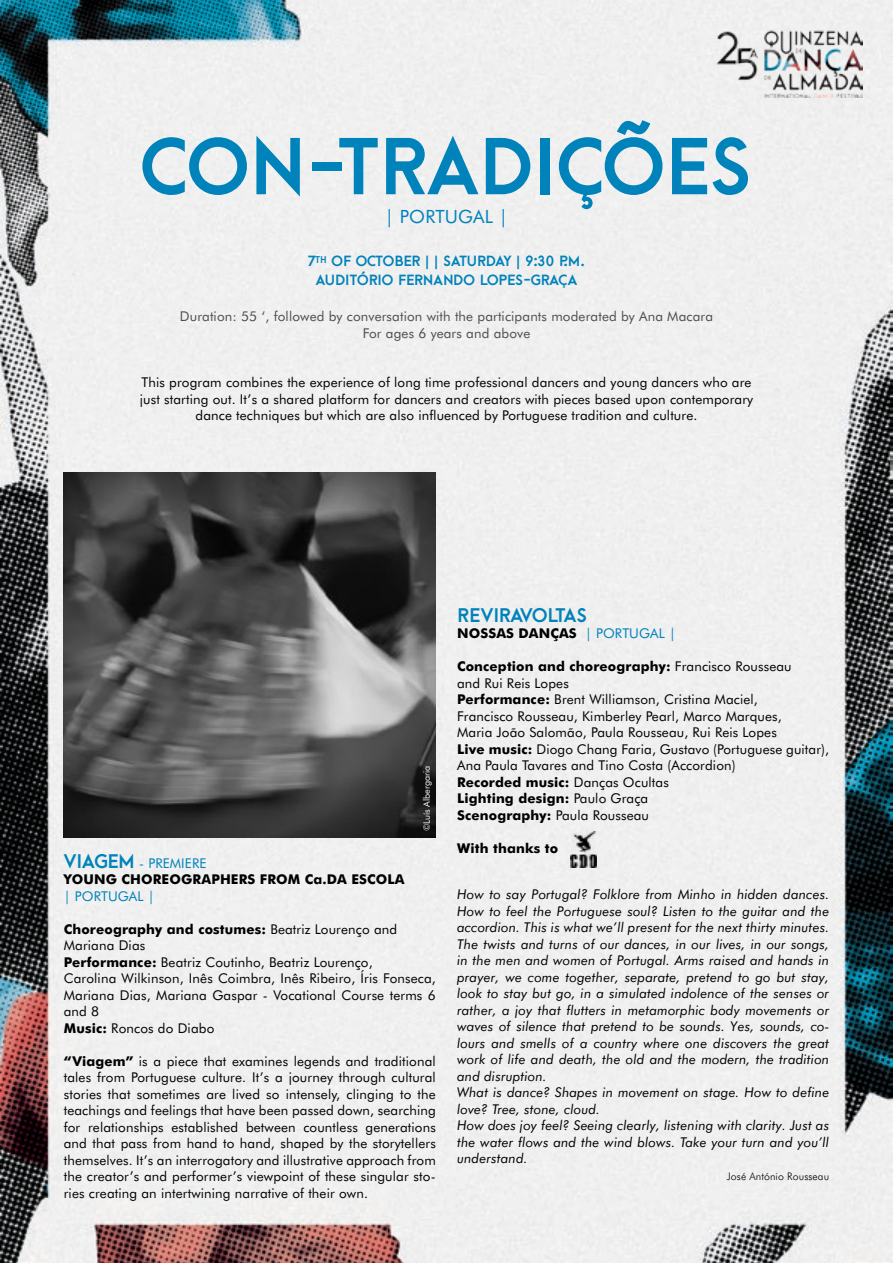
<style>
.page{position:relative;width:893px;height:1263px;background:#fff}
.page>*{position:absolute;margin:0;border:0;box-sizing:border-box;transform-origin:0 0}
.t1{font:800 73.2px "Arca Majora";color:#0082ba}
.t2{font:18.3px "Futura BT";letter-spacing:.01em;color:#0082ba}
.t3{font:800 18px "Arca Majora";color:#0082ba}
.t4{font:13.5px/16.5px "Futura BT";letter-spacing:.01em;color:#000}
.t5{font:italic 13.5px/16.5px "Futura BT";letter-spacing:.01em;color:#000}
.t6{font:13.5px/16.5px "Futura BT";letter-spacing:.01em;color:#4d4d4d;text-align:center}
.t7{font:700 13.5px/16.5px "Futura BT";letter-spacing:.01em;color:#000}
.t8{font:800 13.5px/19.5px "Arca Majora";color:#0082ba;text-align:center}
.t9{font:13.5px "Futura BT";letter-spacing:.01em;color:#0082ba}
.t10{font:300 10.5px "Futura BT";letter-spacing:.01em;color:#000}
.t11{font:9px "Futura BT";letter-spacing:-.005em;color:#fff}
.s1{font-family:"Arca Majora";font-weight:800;font-size:18px;color:#0082ba}
.s2{font-weight:400;color:#0082ba}
.s3{font-weight:700}
</style>
<div class="page">
<img style="left:0;top:0;width:893px;height:1263px">
<img style="left:717px;top:30px;width:146px;height:67px">
<img style="left:571px;top:831px;width:25px;height:36px">
<img style="left:64px;top:473px;width:372px;height:364px">
<h1 class="t1" style="left:140px;top:118px;width:614px">CON-TRADIÇÕES</h1>
<h2 class="t2" style="left:385px;top:205px;width:125px">| PORTUGAL |</h2>
<p class="t8" style="left:308px;top:250px;width:278px">7<sup>TH</sup> OF OCTOBER | | SATURDAY | 9:30 P.M.<br>AUDITÓRIO FERNANDO LOPES-GRAÇA</p>
<p class="t6" style="left:180px;top:308px;width:535px">Duration: 55 ‘, followed by conversation with the participants moderated by Ana Macara<br>For ages 6 years and above</p>
<p class="t4" style="left:140px;top:374px;width:615px;text-align:center">This program combines the experience of long time professional dancers and young dancers who are just starting out. It’s a shared platform for dancers and creators with pieces based upon contemporary dance techniques but which are also influenced by Portuguese tradition and culture.</p>
<p class="t11" style="left:421px;top:831px;width:67px;rotate:-90deg">©Luís Albergaria</p>
<p class="t7" style="left:64px;top:855px;width:342px"><span class="s1">VIAGEM</span> <span class="s2">- PREMIERE<br></span>YOUNG CHOREOGRAPHERS FROM Ca.DA ESCOLA</p>
<p class="t9" style="left:64px;top:888px;width:92px">| PORTUGAL |</p>
<p class="t4" style="left:64px;top:921px;width:374px"><span class="s3">Choreography and costumes:</span> Beatriz Lourenço and Mariana Dias<br><span class="s3">Performance:</span> Beatriz Coutinho, Beatriz Lourenço,<br>Carolina Wilkinson, Inês Coimbra, Inês Ribeiro, Íris Fonseca, Mariana Dias, Mariana Gaspar - Vocational Course terms 6 and 8<br><span class="s3">Music:</span> Roncos do Diabo</p>
<p class="t4" style="left:64px;top:1053px;width:374px;text-align:justify"><span class="s3">“Viagem”</span> is a piece that examines legends and traditional tales from Portuguese culture. It’s a journey through cultural stories that sometimes are lived so intensely, clinging to the teachings and feelings that have been passed down, searching for relationships established between countless generations and that pass from hand to hand, shaped by the storytellers themselves. It’s an interrogatory and illustrative approach from the creator’s and performer’s viewpoint of these singular sto&shy;ries creating an intertwining narrative of their own.</p>
<h3 class="t3" style="left:457px;top:603px;width:132px">REVIRAVOLTAS</h3>
<p class="t7" style="left:457px;top:625px;width:220px">NOSSAS DANÇAS <span class="s2">| PORTUGAL |</span></p>
<p class="t4" style="left:457px;top:658px;width:374px"><span class="s3">Conception and choreography:</span> Francisco Rousseau<br>and Rui Reis Lopes<br><span class="s3">Performance:</span> Brent Williamson, Cristina Maciel,<br>Francisco Rousseau, Kimberley Pearl, Marco Marques,<br>Maria João Salomão, Paula Rousseau, Rui Reis Lopes<br><span class="s3">Live music:</span> Diogo Chang Faria, Gustavo (Portuguese guitar), Ana Paula Tavares and Tino Costa (Accordion)<br><span class="s3">Recorded music:</span> Danças Ocultas<br><span class="s3">Lighting design:</span> Paulo Graça<br><span class="s3">Scenography:</span> Paula Rousseau</p>
<p class="t7" style="left:457px;top:839px;width:103px">With thanks to</p>
<p class="t5" style="left:457px;top:886px;width:374px">How to say Portugal? Folklore from Minho in hidden dances.<br>How to feel the Portuguese soul? Listen to the guitar and the accordion. This is what we’ll present for the next thirty minutes.<br>The twists and turns of our dances, in our lives, in our songs, in the men and women of Portugal. Arms raised and hands in prayer, we come together, separate, pretend to go but stay, look to stay but go, in a simulated indolence of the senses or rather, a joy that flutters in metamorphic body movements or waves of silence that pretend to be sounds. Yes, sounds, co&shy;lours and smells of a country where one discovers the great work of life and death, the old and the modern, the tradition and disruption.<br>What is dance? Shapes in movement on stage. How to define love? Tree, stone, cloud.<br>How does joy feel? Seeing clearly, listening with clarity. Just as the water flows and the wind blows. Take your turn and you’ll understand.</p>
<p class="t10" style="left:727px;top:1169px;width:104px">José António Rousseau</p>
</div>
